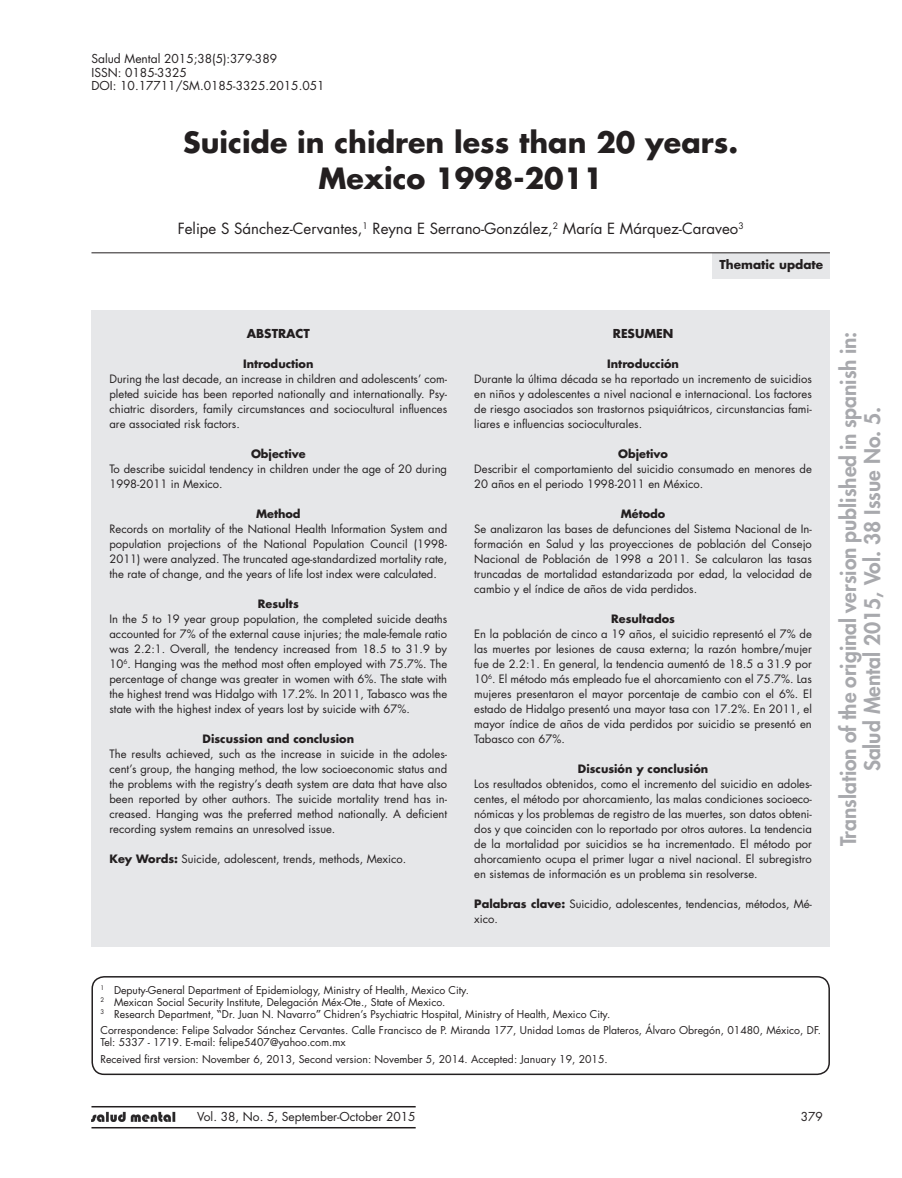
<style>
.page{position:relative;width:902px;height:1178px;background:#fff}
.page>*{position:absolute;margin:0;border:0;box-sizing:border-box;transform-origin:0 0}
.t1{font:700 28.5px/36px "Futura Std";color:#231f20;text-align:center}
.t2{font:800 21px/24px "Futura Std";color:#a8a9ad;text-align:center}
.t3{font:15px "Futura Std";color:#231f20}
.t4{font:12px/13.5px "Futura Std";color:#231f20}
.t5{font:700 12px "Futura Std";color:#231f20}
.t6{font:11.25px/15px "Futura Std";color:#231f20;text-align:justify}
.t7{font:700 11.25px "Futura Std";color:#231f20}
.t8{font:10.5px/12px "Futura Std";color:#231f20}
.s1{font-weight:700}
.s2{font-family:"Verdana"}
</style>
<div class="page">
<hr style="left:91px;top:1106px;width:324px;height:1px;background:#231f20">
<hr style="left:91px;top:1127px;width:324px;height:1px;background:#231f20">
<img style="left:91px;top:1112px;width:84px;height:9px">
<div style="left:712px;top:253px;width:117px;height:25px;background:#e6e7e9"></div>
<div style="left:91px;top:310px;width:738px;height:636px;background:#e6e7e9"></div>
<div style="left:91px;top:976px;width:738px;height:99px;border:2px solid #231f20;border-radius:12px"></div>
<hr style="left:91px;top:252px;width:738px;height:1px;background:#231f20">
<p class="t4" style="left:91px;top:52px;width:234px">Salud Mental 2015;38(5):379-389<br>ISSN: 0185-3325<br>DOI: 10.17711/SM.0185-3325.2015.051</p>
<h1 class="t1" style="left:183px;top:124px;width:556px">Suicide in chidren less than 20 years.<br>Mexico 1998-2011</h1>
<h3 class="t3" style="left:178px;top:219px;width:567px">Felipe S Sánchez-Cervantes,<sup>1</sup> Reyna E Serrano-González,<sup>2</sup> María E Márquez-Caraveo<sup>3</sup></h3>
<p class="t5" style="left:719px;top:256px;width:105px">Thematic update</p>
<p class="t5" style="left:247px;top:325px;width:65px">ABSTRACT</p>
<p class="t7" style="left:243px;top:356px;width:72px">Introduction</p>
<p class="t6" style="left:109px;top:371px;width:339px">During the last decade, an increase in children and adolescents’ com&shy;pleted suicide has been reported nationally and internationally. Psy&shy;chiatric disorders, family circumstances and sociocultural influences are associated risk factors.</p>
<p class="t7" style="left:251px;top:446px;width:56px">Objective</p>
<p class="t6" style="left:109px;top:461px;width:339px">To describe suicidal tendency in children under the age of 20 during<br>1998-2011 in Mexico.</p>
<p class="t7" style="left:256px;top:506px;width:46px">Method</p>
<p class="t6" style="left:109px;top:521px;width:339px">Records on mortality of the National Health Information System and population projections of the National Population Council (1998- 2011) were analyzed. The truncated age-standardized mortality rate, the rate of change, and the years of life lost index were calculated.</p>
<p class="t7" style="left:258px;top:596px;width:42px">Results</p>
<p class="t6" style="left:109px;top:611px;width:339px">In the 5 to 19 year group population, the completed suicide deaths accounted for 7% of the external cause injuries; the male-female ratio was 2.2:1. Overall, the tendency increased from 18.5 to 31.9 by 10<sup>6</sup>. Hanging was the method most often employed with 75.7%. The percentage of change was greater in women with 6%. The state with the highest trend was Hidalgo with 17.2%. In 2011, Tabasco was the state with the highest index of years lost by suicide with 67%.</p>
<p class="t7" style="left:202px;top:731px;width:153px">Discussion and conclusion</p>
<p class="t6" style="left:109px;top:746px;width:339px">The results achieved, such as the increase in suicide in the adoles&shy;cent’s group, the hanging method, the low socioeconomic status and the problems with the registry’s death system are data that have also been reported by other authors. The suicide mortality trend has in&shy;creased. Hanging was the preferred method nationally. A deficient recording system remains an unresolved issue.</p>
<p class="t6" style="left:109px;top:851px;width:298px"><span class="s1">Key Words:</span> Suicide, adolescent, trends, methods, Mexico.</p>
<p class="t5" style="left:612px;top:325px;width:62px">RESUMEN</p>
<p class="t7" style="left:607px;top:356px;width:73px">Introducción</p>
<p class="t6" style="left:474px;top:371px;width:339px">Durante la última década se ha reportado un incremento de suicidios en niños y adolescentes a nivel nacional e internacional. Los factores de riesgo asociados son trastornos psiquiátricos, circunstancias fami&shy;liares e influencias socioculturales.</p>
<p class="t7" style="left:618px;top:446px;width:51px">Objetivo</p>
<p class="t6" style="left:474px;top:461px;width:339px">Describir el comportamiento del suicidio consumado en menores de<br>20 años en el periodo 1998-2011 en México.</p>
<p class="t7" style="left:620px;top:506px;width:46px">Método</p>
<p class="t6" style="left:474px;top:521px;width:339px">Se analizaron las bases de defunciones del Sistema Nacional de In&shy;formación en Salud y las proyecciones de población del Consejo Nacional de Población de 1998 a 2011. Se calcularon las tasas truncadas de mortalidad estandarizada por edad, la velocidad de cambio y el índice de años de vida perdidos.</p>
<p class="t7" style="left:611px;top:611px;width:65px">Resultados</p>
<p class="t6" style="left:474px;top:626px;width:339px">En la población de cinco a 19 años, el suicidio representó el 7% de las muertes por lesiones de causa externa; la razón hombre/mujer fue de 2.2:1. En general, la tendencia aumentó de 18.5 a 31.9 por 10<sup>6</sup>. El método más empleado fue el ahorcamiento con el 75.7%. Las mujeres presentaron el mayor porcentaje de cambio con el 6%. El estado de Hidalgo presentó una mayor tasa con 17.2%. En 2011, el mayor índice de años de vida perdidos por suicidio se presentó en Tabasco con 67%.</p>
<p class="t7" style="left:578px;top:761px;width:132px">Discusión y conclusión</p>
<p class="t6" style="left:474px;top:776px;width:339px">Los resultados obtenidos, como el incremento del suicidio en adoles&shy;centes, el método por ahorcamiento, las malas condiciones socioeco&shy;nómicas y los problemas de registro de las muertes, son datos obteni&shy;dos y que coinciden con lo reportado por otros autores. La tendencia de la mortalidad por suicidios se ha incrementado. El método por ahorcamiento ocupa el primer lugar a nivel nacional. El subregistro en sistemas de información es un problema sin resolverse.</p>
<p class="t6" style="left:474px;top:896px;width:339px"><span class="s1">Palabras clave:</span> Suicidio, adolescentes, tendencias, métodos, Mé&shy;xico.</p>
<h2 class="t2" style="left:836px;top:846px;width:516px;rotate:-90deg">Translation of the original version published in spanish in:<br>Salud Mental 2015, Vol. 38 Issue No. 5.</h2>
<p class="t8" style="left:100px;top:984px;width:511px"><sup>1</sup> Deputy-General Department of Epidemiology, Ministry of Health, Mexico City.<br><sup>2</sup> Mexican Social Security Institute, Delegación Méx-Ote., State of Mexico.<br><sup>3</sup> Research Department, <span class="s2">“</span>Dr. Juan N. Navarro<span class="s2">”</span> Chidren’s Psychiatric Hospital, Ministry of Health, Mexico City.</p>
<p class="t8" style="left:100px;top:1024px;width:721px">Correspondence: Felipe Salvador Sánchez Cervantes. Calle Francisco de P. Miranda 177, Unidad Lomas de Plateros, Álvaro Obregón, 01480, México, DF.<br>Tel: 5337 - 1719. E-mail: felipe5407@yahoo.com.mx</p>
<p class="t8" style="left:100px;top:1053px;width:508px">Received first version: November 6, 2013, Second version: November 5, 2014. Accepted: January 19, 2015.</p>
<p class="t4" style="left:197px;top:1110px;width:220px">Vol. 38, No. 5, September-October 2015</p>
<p class="t4" style="left:800px;top:1110px;width:24px">379</p>
</div>
